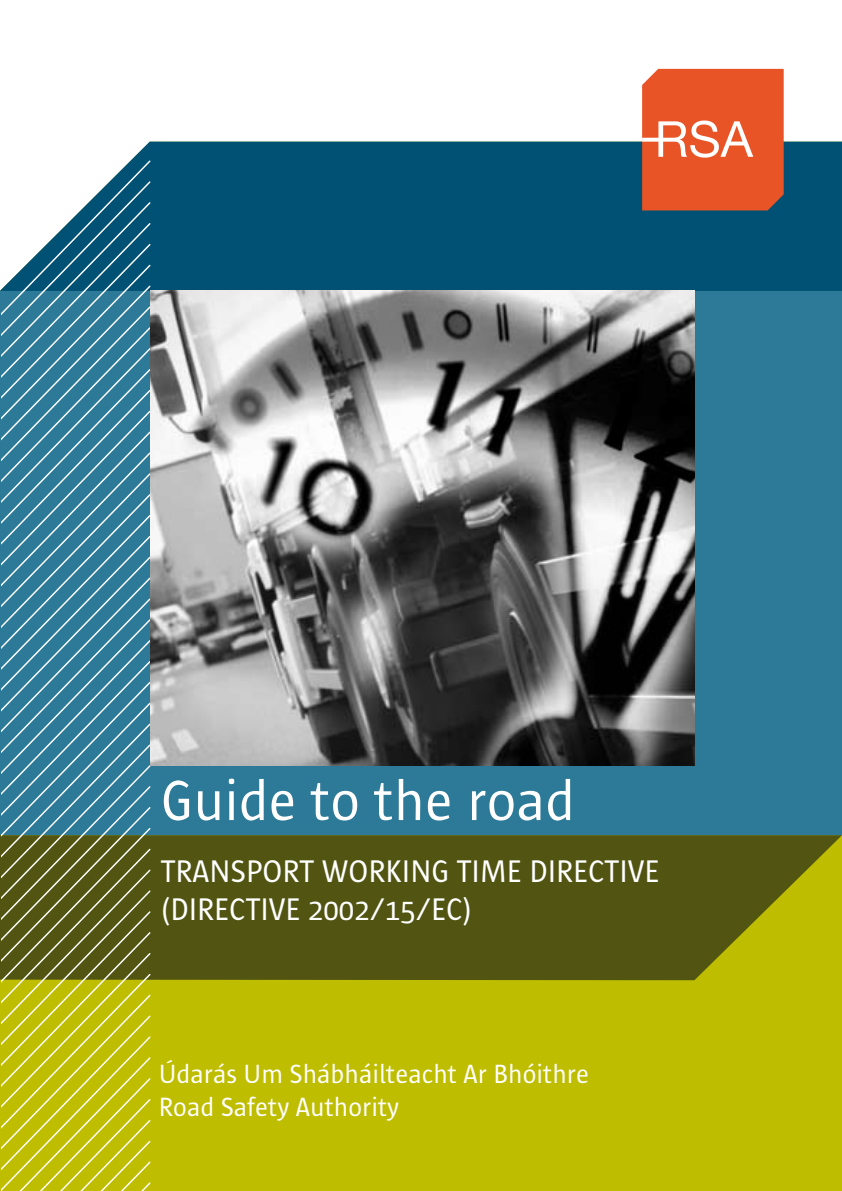
<style>
.page{position:relative;width:842px;height:1191px;background:#fff}
.page>*{position:absolute;margin:0;border:0;box-sizing:border-box;transform-origin:0 0}
.t1{font:58px "Sun Sans";color:#fff}
.t2{font:32px/38.4px "Sun Sans";color:#fff}
.t3{font:27px/32.4px "Sun Sans";color:#fff}
</style>
<div class="page">
<div style="left:0;top:980px;width:842px;height:211px;background:#bfbd00"></div>
<div style="left:0;top:291px;width:842px;height:544px;background:#2c7a98"></div>
<div style="left:0;top:142px;width:842px;height:149px;background:#005174"></div>
<svg style="left:0;top:835px;width:842px;height:145px;background:#5c600f"></svg>
<svg style="left:1px;top:159px;width:150px;height:1032px;background:#689278"></svg>
<img style="left:151px;top:291px;width:543px;height:474px">
<svg style="left:642px;top:69px;width:142px;height:141px;background:#e76036"></svg>
<h1 class="t1" style="left:161px;top:770px;width:416px">Guide to the road</h1>
<p class="t2" style="left:161px;top:852px;width:500px">Transport working time directive (Directive 2002/15/EC)</p>
<p class="t3" style="left:159px;top:1058px;width:432px">Údarás Um Shábháilteacht Ar Bhóithre<br>Road Safety Authority</p>
</div>
